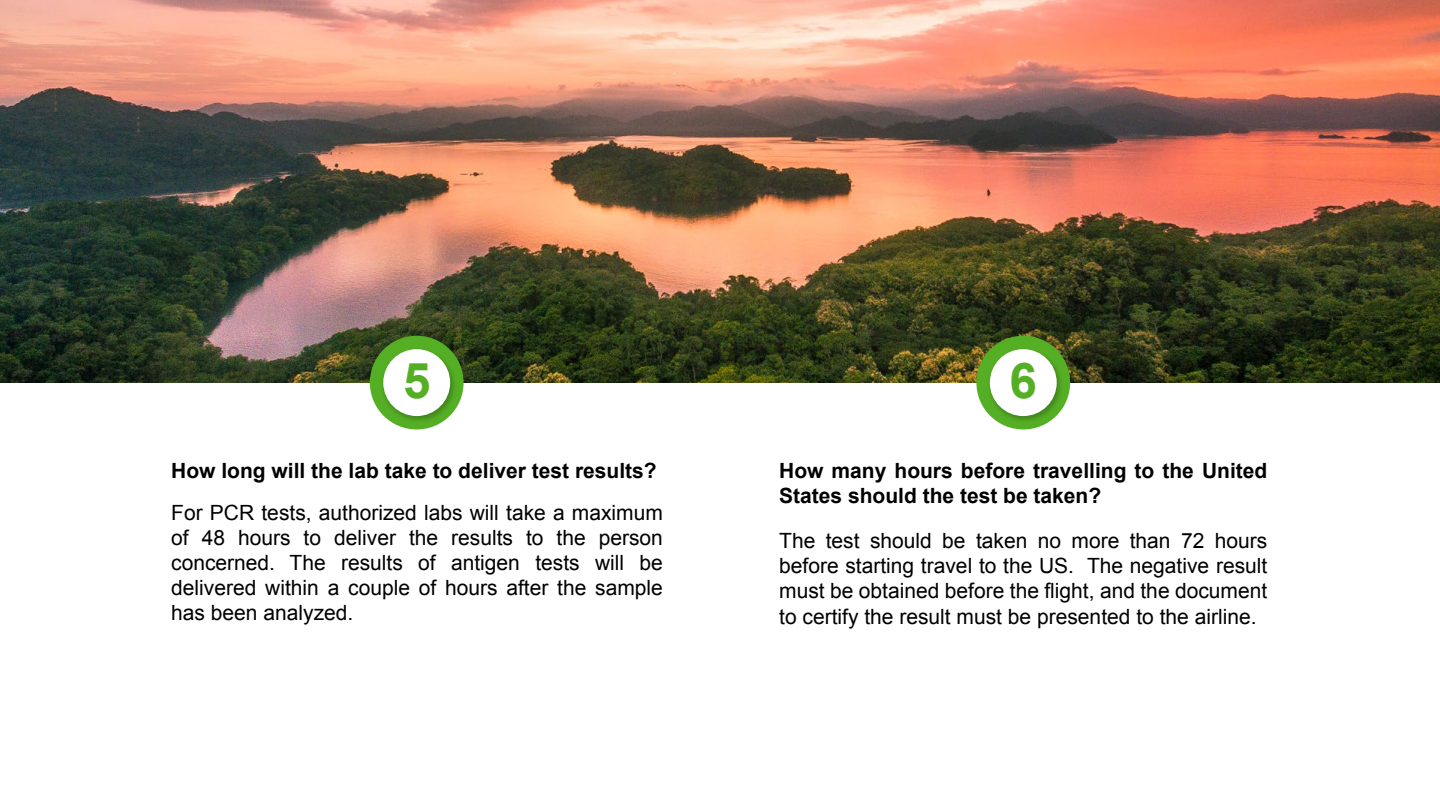
<style>
.page{position:relative;width:1440px;height:810px;background:#fff}
.page>*{position:absolute;margin:0;border:0;box-sizing:border-box;transform-origin:0 0}
.t1{font:700 49.28px "Arial";color:#55af25}
.t2{font:21px/25.2px "Arial";color:#000;text-align:justify}
.t3{font:700 21px/25.2px "Arial";color:#000}
</style>
<div class="page">
<img style="left:0;top:0;width:1440px;height:383px">
<div style="left:370px;top:336px;width:94px;height:93px;background:#55af25;border-radius:50%"></div>
<img style="left:379px;top:345px;width:81px;height:81px">
<div style="left:383px;top:349px;width:67px;height:67px;background:#fff;border-radius:50%"></div>
<div style="left:976px;top:336px;width:94px;height:93px;background:#55af25;border-radius:50%"></div>
<img style="left:985px;top:345px;width:81px;height:81px">
<div style="left:990px;top:349px;width:67px;height:67px;background:#fff;border-radius:50%"></div>
<h1 class="t1" style="left:403px;top:349px;width:29px">5</h1>
<p class="t3" style="left:171px;top:459px;width:487px">How long will the lab take to deliver test results?</p>
<p class="t2" style="left:171px;top:500px;width:493px">For PCR tests, authorized labs will take a maximum of 48 hours to deliver the results to the person concerned. The results of antigen tests will be delivered within a couple of hours after the sample has been analyzed.</p>
<h1 class="t1" style="left:1010px;top:349px;width:29px">6</h1>
<p class="t3" style="left:779px;top:459px;width:490px">How many hours before travelling to the United<br>States should the test be taken?</p>
<p class="t2" style="left:779px;top:528px;width:490px">The test should be taken no more than 72 hours before starting travel to the US. The negative result must be obtained before the flight, and the document to certify the result must be presented to the airline.</p>
</div>
